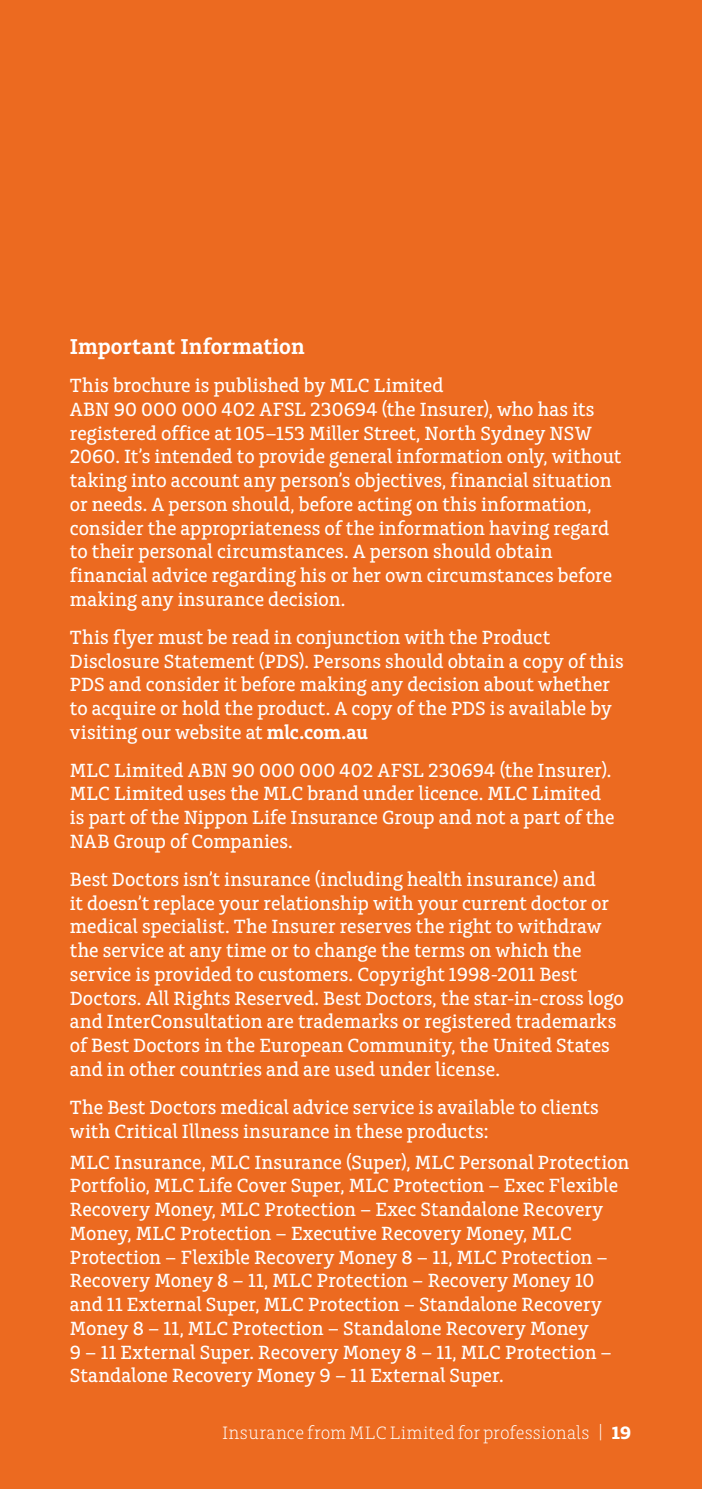
<style>
.page{position:relative;width:702px;height:1489px;background:#fff}
.page>*{position:absolute;margin:0;border:0;box-sizing:border-box;transform-origin:0 0}
.t1{font:600 22.5px "Charlie Std";letter-spacing:.01em;color:#fff}
.t2{font:500 20px/23.8px "Charlie Std";letter-spacing:.005em;color:#fff}
.t3{font:300 18.75px "Charlie Std";letter-spacing:.01em;color:#fff}
.s1{font-weight:600}
.s2{font-weight:700}
</style>
<div class="page">
<div style="left:0;top:0;width:702px;height:1488px;background:#ec6a20"></div>
<p class="t1" style="left:70px;top:334px;width:236px">Important Information</p>
<p class="t2" style="left:70px;top:374px;width:553px">This brochure is published by MLC Limited<br>ABN 90 000 000 402 AFSL 230694 (the Insurer), who has its registered office at 105–153 Miller Street, North Sydney NSW 2060. It’s intended to provide general information only, without taking into account any person’s objectives, financial situation or needs. A person should, before acting on this information, consider the appropriateness of the information having regard to their personal circumstances. A person should obtain financial advice regarding his or her own circumstances before making any insurance decision.</p>
<p class="t2" style="left:70px;top:625px;width:555px">This flyer must be read in conjunction with the Product Disclosure Statement (PDS). Persons should obtain a copy of this PDS and consider it before making any decision about whether to acquire or hold the product. A copy of the PDS is available by visiting our website at <span class="s1">mlc.com.au</span></p>
<p class="t2" style="left:70px;top:758px;width:546px">MLC Limited ABN 90 000 000 402 AFSL 230694 (the Insurer).<br>MLC Limited uses the MLC brand under licence. MLC Limited is part of the Nippon Life Insurance Group and not a part of the NAB Group of Companies.</p>
<p class="t2" style="left:70px;top:867px;width:555px">Best Doctors isn’t insurance (including health insurance) and<br>it doesn’t replace your relationship with your current doctor or medical specialist. The Insurer reserves the right to withdraw the service at any time or to change the terms on which the service is provided to customers. Copyright 1998-2011 Best Doctors. All Rights Reserved. Best Doctors, the star-in-cross logo and InterConsultation are trademarks or registered trademarks of Best Doctors in the European Community, the United States and in other countries and are used under license.</p>
<p class="t2" style="left:70px;top:1095px;width:530px">The Best Doctors medical advice service is available to clients with Critical Illness insurance in these products:</p>
<p class="t2" style="left:70px;top:1150px;width:561px">MLC Insurance, MLC Insurance (Super), MLC Personal Protection Portfolio, MLC Life Cover Super, MLC Protection – Exec Flexible Recovery Money, MLC Protection – Exec Standalone Recovery Money, MLC Protection – Executive Recovery Money, MLC Protection – Flexible Recovery Money 8 – 11, MLC Protection – Recovery Money 8 – 11, MLC Protection – Recovery Money 10 and 11 External Super, MLC Protection – Standalone Recovery Money 8 – 11, MLC Protection – Standalone Recovery Money<br>9 – 11 External Super. Recovery Money 8 – 11, MLC Protection – Standalone Recovery Money 9 – 11 External Super.</p>
<p class="t3" style="left:222px;top:1422px;width:410px">Insurance from MLC Limited for professionals | <span class="s2">19</span></p>
</div>
